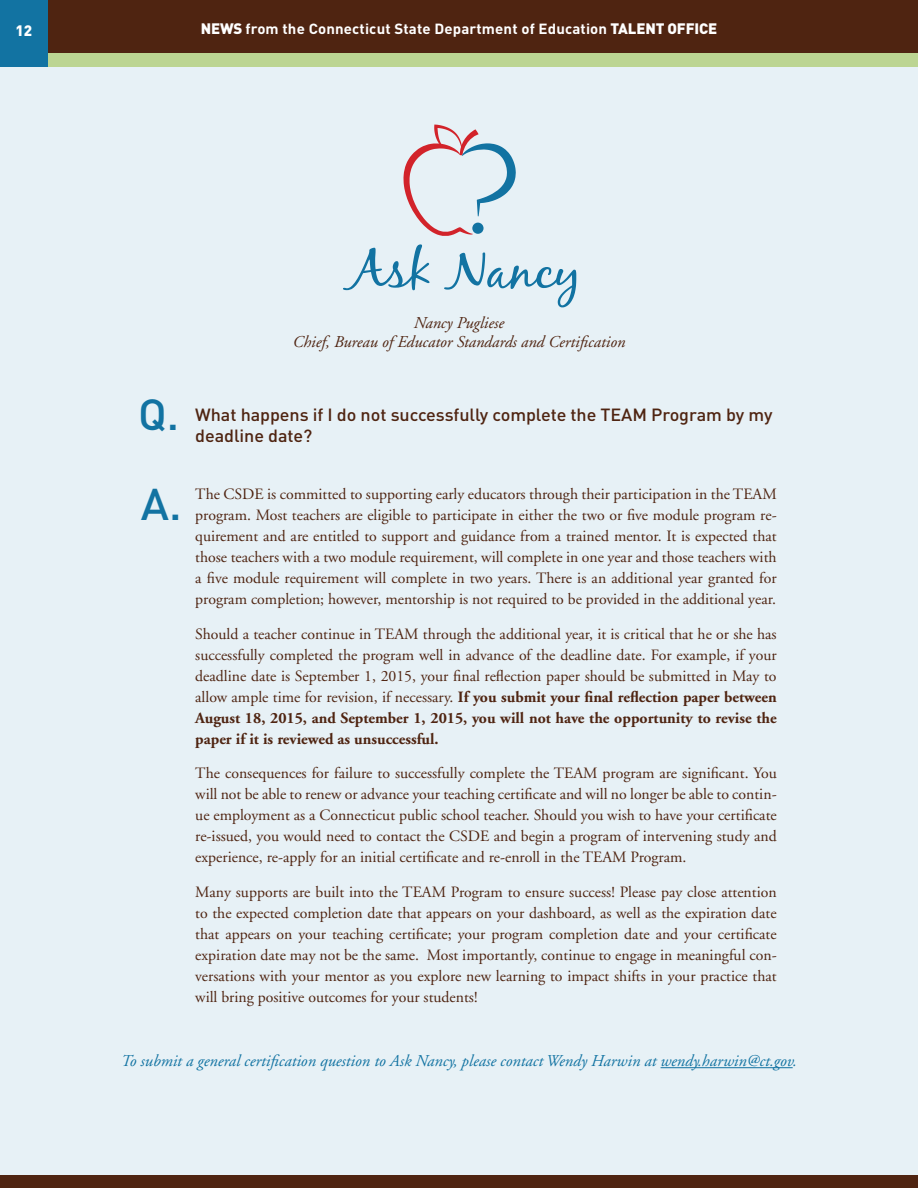
<style>
.page{position:relative;width:918px;height:1188px;background:#fff}
.page>*{position:absolute;margin:0;border:0;box-sizing:border-box;transform-origin:0 0}
.main_body_style{font:500 43.95px "DIN";color:#1273a2}
.t1{font:500 43.05px "DIN";color:#1273a2}
.t2{font:500 17.4px/21.6px "DIN";letter-spacing:-.005em;color:#4f2411}
.main_body_style-2{font:italic 16.5px "Adobe Garamond";color:#1273a2}
.main_body_style-3{font:italic 16.5px/19.8px "Adobe Garamond";color:#4f2411;text-align:center}
.main_body_style-4{font:15.75px/21px "Adobe Garamond";color:#4f2411;text-align:justify}
.t3{font:900 15px "DIN";color:#fff}
.t4{font:700 14.55px "DIN";letter-spacing:.01em;color:#fff}
.s1{font-weight:900;font-size:15px}
.s2{font-weight:700}
</style>
<div class="page">
<div style="left:0;top:1174px;width:918px;height:14px;background:#4f2411"></div>
<div style="left:48px;top:0;width:870px;height:54px;background:#4f2411"></div>
<div style="left:48px;top:54px;width:870px;height:13px;background:#bcd592"></div>
<div style="left:0;top:0;width:48px;height:77px;background:#1273a2"></div>
<div style="left:0;top:67px;width:918px;height:1108px;background:#e7f1f6"></div>
<hr style="left:661px;top:1067px;width:132px;height:1px;background:#1273a2">
<svg style="left:403px;top:125px;width:113px;height:111px"></svg>
<svg style="left:343px;top:244px;width:86px;height:46px"></svg>
<svg style="left:444px;top:253px;width:132px;height:54px"></svg>
<p class="t3" style="left:15px;top:21px;width:18px">12</p>
<p class="t4" style="left:201px;top:19px;width:518px"><span class="s1">NEWS</span> from the Connecticut State Department of Education <span class="s1">TALENT OFFICE</span></p>
<p class="main_body_style-3" style="left:293px;top:313px;width:334px">Nancy Pugliese<br>Chief, Bureau of Educator Standards and Certification</p>
<p class="t1" style="left:138px;top:387px;width:42px">Q.</p>
<p class="t2" style="left:195px;top:403px;width:579px">What happens if I do not successfully complete the TEAM Program by my deadline date?</p>
<p class="main_body_style" style="left:141px;top:477px;width:42px">A.</p>
<p class="main_body_style-4" style="left:195px;top:484px;width:583px">The CSDE is committed to supporting early educators through their participation in the TEAM program. Most teachers are eligible to participate in either the two or five module program re&shy;quirement and are entitled to support and guidance from a trained mentor. It is expected that those teachers with a two module requirement, will complete in one year and those teachers with a five module requirement will complete in two years. There is an additional year granted for program completion; however, mentorship is not required to be provided in the additional year.</p>
<p class="main_body_style-4" style="left:195px;top:624px;width:583px">Should a teacher continue in TEAM through the additional year, it is critical that he or she has successfully completed the program well in advance of the deadline date. For example, if your deadline date is September 1, 2015, your final reflection paper should be submitted in May to allow ample time for revision, if necessary. <span class="s2">If you submit your final reflection paper between August 18, 2015, and September 1, 2015, you will not have the opportunity to revise the paper if it is reviewed as unsuccessful.</span></p>
<p class="main_body_style-4" style="left:195px;top:763px;width:583px">The consequences for failure to successfully complete the TEAM program are significant. You will not be able to renew or advance your teaching certificate and will no longer be able to contin&shy;ue employment as a Connecticut public school teacher. Should you wish to have your certificate re-issued, you would need to contact the CSDE and begin a program of intervening study and experience, re-apply for an initial certificate and re-enroll in the TEAM Program.</p>
<p class="main_body_style-4" style="left:195px;top:882px;width:583px">Many supports are built into the TEAM Program to ensure success! Please pay close attention to the expected completion date that appears on your dashboard, as well as the expiration date that appears on your teaching certificate; your program completion date and your certificate expiration date may not be the same. Most importantly, continue to engage in meaningful con&shy;versations with your mentor as you explore new learning to impact shifts in your practice that will bring positive outcomes for your students!</p>
<p class="main_body_style-2" style="left:121px;top:1052px;width:677px">To submit a general certification question to Ask Nancy, please contact Wendy Harwin at wendy.harwin@ct.gov.</p>
</div>
